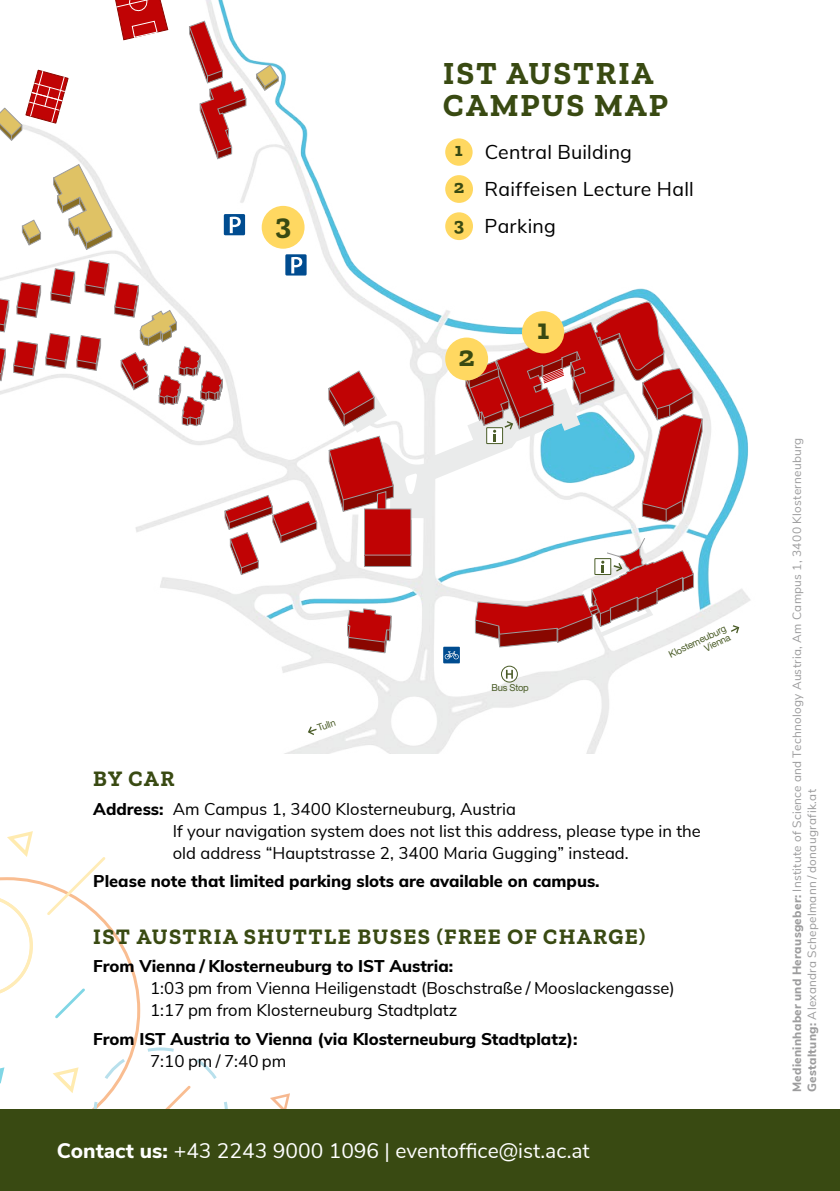
<style>
.page{position:relative;width:840px;height:1191px;background:#fff}
.page>*{position:absolute;margin:0;border:0;box-sizing:border-box;transform-origin:0 0}
.t1{font:700 32px/32px "Zilla Slab";letter-spacing:.06em;color:#394a12}
.t2{font:700 30px "Zilla Slab";color:#394a12}
.t3{font:700 22px "Zilla Slab";letter-spacing:.06em;color:#394a12}
.t4{font:21px "Nunito Sans";color:#fff}
.t5{font:20px/37px "Nunito Sans";letter-spacing:.01em;color:#000}
.t6{font:17px/22.4px "Nunito Sans";color:#000}
.t7{font:800 17px "Nunito Sans";color:#000}
.t8{font:12px/15px "Nunito Sans";letter-spacing:.025em;color:#9c9c9d}
.t9{font:9.6px/9.6px "Helvetica Neue LT Std";letter-spacing:-.02em;color:#4a5c27;text-align:right}
.s1{font-family:"Zilla Slab";font-weight:700;font-size:19.4px;color:#394a12}
.s2{font-weight:800}
</style>
<div class="page">
<svg style="left:270px;top:1093px;width:20px;height:16px"></svg>
<svg style="left:0;top:831px;width:228px;height:278px"></svg>
<div style="left:0;top:1109px;width:839px;height:82px;background:#394a12"></div>
<img style="left:21px;top:0;width:729px;height:753px">
<svg style="left:0;top:70px;width:69px;height:71px"></svg>
<div style="left:364px;top:520px;width:47px;height:46px;background:#890700"></div>
<div style="left:364px;top:509px;width:47px;height:46px;background:#c00304"></div>
<div style="left:364px;top:509px;width:47px;height:46px;border:1px solid #9c9c9d"></div>
<svg style="left:256px;top:65px;width:23px;height:26px"></svg>
<svg style="left:224px;top:495px;width:93px;height:80px"></svg>
<svg style="left:347px;top:608px;width:44px;height:45px;background:#bb4040"></svg>
<svg style="left:0;top:260px;width:223px;height:166px"></svg>
<svg style="left:53px;top:164px;width:59px;height:86px"></svg>
<svg style="left:22px;top:219px;width:19px;height:26px"></svg>
<svg style="left:110px;top:0;width:58px;height:40px"></svg>
<svg style="left:189px;top:21px;width:57px;height:138px"></svg>
<div style="left:224px;top:214px;width:21px;height:21px;background:#004c90;border-radius:2px"></div>
<svg style="left:230px;top:217px;width:11px;height:16px"></svg>
<div style="left:285px;top:254px;width:21px;height:21px;background:#004c90;border-radius:2px"></div>
<svg style="left:291px;top:257px;width:11px;height:16px"></svg>
<svg style="left:729px;top:624px;width:10px;height:11px"></svg>
<svg style="left:328px;top:301px;width:374px;height:221px"></svg>
<svg style="left:474px;top:537px;width:219px;height:110px"></svg>
<div style="left:443px;top:646px;width:16px;height:17px;background:#004c90"></div>
<svg style="left:444px;top:651px;width:14px;height:9px"></svg>
<svg style="left:501px;top:666px;width:16px;height:16px"></svg>
<div style="left:501px;top:666px;width:16px;height:16px;border:1px solid #4a5c27;border-radius:50%"></div>
<svg style="left:505px;top:670px;width:7px;height:8px"></svg>
<svg style="left:307px;top:725px;width:11px;height:11px"></svg>
<div style="left:445px;top:337px;width:43px;height:43px;background:#ffd861;border-radius:50%"></div>
<div style="left:261px;top:206px;width:43px;height:43px;background:#ffd861;border-radius:50%"></div>
<div style="left:521px;top:311px;width:43px;height:42px;background:#ffd861;border-radius:50%"></div>
<div style="left:445px;top:138px;width:27px;height:28px;background:#ffd861;border-radius:50%"></div>
<div style="left:445px;top:175px;width:27px;height:28px;background:#ffd861;border-radius:50%"></div>
<div style="left:445px;top:212px;width:27px;height:28px;background:#ffd861;border-radius:50%"></div>
<h2 class="t2" style="left:275px;top:207px;width:17px">3</h2>
<p class="t9" style="left:316px;top:723px;width:20px;rotate:-19deg">Tulln</p>
<h1 class="t1" style="left:443px;top:58px;width:226px">IST AUSTRIA<br>CAMPUS MAP</h1>
<p class="t5" style="left:453px;top:132px;width:241px"><span class="s1">1</span> Central Building<br><span class="s1">2</span> Raiffeisen Lecture Hall<br><span class="s1">3</span> Parking</p>
<h2 class="t2" style="left:458px;top:338px;width:18px">2</h2>
<h2 class="t2" style="left:536px;top:312px;width:14px">1</h2>
<p class="t9" style="left:491px;top:683px;width:39px">Bus Stop</p>
<p class="t9" style="left:666px;top:650px;width:64px;rotate:-26deg">Klosterneuburg<br>Vienna</p>
<p class="t3" style="left:93px;top:766px;width:83px">BY CAR</p>
<p class="t6" style="left:173px;top:796px;width:529px;text-indent:-79px"><span class="s2">Address:</span> Am Campus 1, 3400 Klosterneuburg, Austria<br>If your navigation system does not list this address, please type in the old address “Hauptstrasse 2, 3400 Maria Gugging” instead.</p>
<p class="t7" style="left:93px;top:869px;width:507px">Please note that limited parking slots are available on campus.</p>
<p class="t3" style="left:93px;top:923px;width:553px">IST AUSTRIA SHUTTLE BUSES (FREE OF CHARGE)</p>
<p class="t7" style="left:93px;top:953px;width:361px">From Vienna / Klosterneuburg to IST Austria:</p>
<p class="t6" style="left:150px;top:976px;width:526px">1:03 pm from Vienna Heiligenstadt (Boschstraße / Mooslackengasse)<br>1:17 pm from Klosterneuburg Stadtplatz</p>
<p class="t7" style="left:93px;top:1026px;width:485px">From IST Austria to Vienna (via Klosterneuburg Stadtplatz):</p>
<p class="t6" style="left:150px;top:1048px;width:138px">7:10 pm / 7:40 pm</p>
<p class="t4" style="left:57px;top:1135px;width:534px"><span class="s2">Contact us:</span> +43 2243 9000 1096 | eventoffice@ist.ac.at</p>
<p class="t8" style="left:788px;top:1092px;width:656px;rotate:-90deg"><span class="s2">Medieninhaber und Herausgeber:</span> Institute of Science and Technology Austria, Am Campus 1, 3400 Klosterneuburg<br><span class="s2">Gestaltung:</span> Alexandra Schepelmann / donaugrafik.at</p>
</div>
